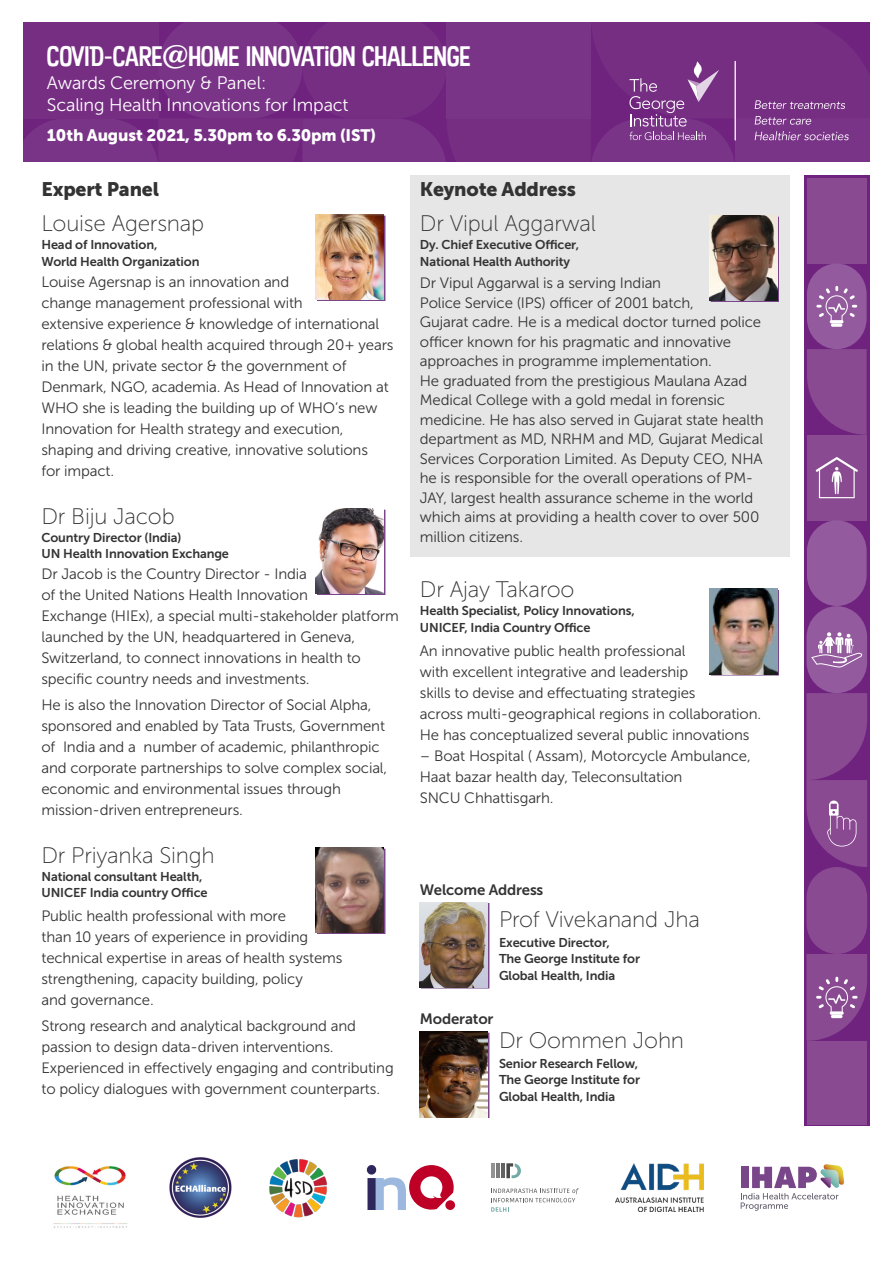
<style>
.page{position:relative;width:893px;height:1263px;background:#fff}
.page>*{position:absolute;margin:0;border:0;box-sizing:border-box;transform-origin:0 0}
.t1{font:27px "Kon Tiki JF Aloha";letter-spacing:-.01em;color:#fff}
.t2{font:22.5px "Museo Sans 100";letter-spacing:-.01em;color:#333}
.t3{font:19.5px "Museo Sans 900";letter-spacing:-.01em;color:#333}
.t4{font:18px/21.6px "Museo Sans 300";letter-spacing:-.01em;color:#fff}
.t5{font:16.5px "Museo Sans 900";letter-spacing:-.01em;color:#fff}
.t6{font:15px/21px "Museo Sans 300";letter-spacing:-.01em;color:#333}
.t7{font:15px "Museo Sans 700";letter-spacing:-.01em;color:#333}
.t8{font:12.75px/16.5px "Museo Sans 700";letter-spacing:-.01em;color:#333}
</style>
<div class="page">
<div style="left:410px;top:175px;width:379px;height:381px;background:#e6e6e6"></div>
<svg style="left:23px;top:22px;width:846px;height:140px;background:#783185"></svg>
<svg style="left:741px;top:1164px;width:103px;height:47px"></svg>
<img style="left:269px;top:1159px;width:58px;height:59px">
<svg style="left:367px;top:1165px;width:88px;height:45px"></svg>
<svg style="left:491px;top:1188px;width:88px;height:23px"></svg>
<hr style="left:491px;top:1164px;width:4px;height:14px;background:#939393">
<hr style="left:496px;top:1164px;width:4px;height:14px;background:#7c7c7c">
<hr style="left:501px;top:1164px;width:4px;height:14px;background:#636363">
<svg style="left:506px;top:1164px;width:15px;height:14px"></svg>
<img style="left:53px;top:1166px;width:75px;height:62px">
<img style="left:169px;top:1157px;width:63px;height:61px">
<img style="left:615px;top:1164px;width:89px;height:47px">
<div style="left:804px;top:175px;width:65px;height:869px;background:#6f237e"></div>
<div style="left:807px;top:178px;width:60px;height:86px;background:#894a92"></div>
<div style="left:807px;top:435px;width:60px;height:85px;background:#894a92"></div>
<svg style="left:813px;top:264px;width:54px;height:171px;background:#8d5297"></svg>
<svg style="left:816px;top:457px;width:42px;height:41px"></svg>
<div style="left:806px;top:867px;width:61px;height:87px;background:#894a92;border-radius:30px"></div>
<svg style="left:806px;top:954px;width:61px;height:87px"></svg>
<svg style="left:813px;top:520px;width:54px;height:347px;background:#8d5298"></svg>
<div style="left:804px;top:1041px;width:65px;height:84px;background:#6f237e"></div>
<div style="left:807px;top:1041px;width:60px;height:84px;background:#894a92"></div>
<img style="left:709px;top:215px;width:68px;height:42px">
<div style="left:421px;top:1033px;width:69px;height:85px;background:#794689"></div>
<img style="left:420px;top:1031px;width:68px;height:86px">
<img style="left:316px;top:214px;width:68px;height:43px">
<svg style="left:315px;top:257px;width:498px;height:749px"></svg>
<p class="t1" style="left:47px;top:40px;width:425px">COVID-CARE@HOME INNOVATION CHALLENGE</p>
<p class="t4" style="left:47px;top:73px;width:303px">Awards Ceremony &amp; Panel:<br>Scaling Health Innovations for Impact</p>
<p class="t5" style="left:47px;top:126px;width:331px">10th August 2021, 5.30pm to 6.30pm (IST)</p>
<p class="t3" style="left:41px;top:178px;width:119px">Expert Panel</p>
<p class="t3" style="left:420px;top:178px;width:158px">Keynote Address</p>
<p class="t2" style="left:41px;top:212px;width:164px">Louise Agersnap</p>
<p class="t8" style="left:41px;top:237px;width:160px">Head of Innovation,<br>World Health Organization</p>
<p class="t6" style="left:41px;top:271px;width:354px">Louise Agersnap is an innovation and<br>change management professional with<br>extensive experience &amp; knowledge of international relations &amp; global health acquired through 20+ years in the UN, private sector &amp; the government of Denmark, NGO, academia. As Head of Innovation at WHO she is leading the building up of WHO’s new Innovation for Health strategy and execution, shaping and driving creative, innovative solutions<br>for impact.</p>
<p class="t2" style="left:41px;top:504px;width:135px">Dr Biju Jacob</p>
<p class="t8" style="left:41px;top:529px;width:189px">Country Director (India)<br>UN Health Innovation Exchange</p>
<p class="t6" style="left:41px;top:564px;width:359px">Dr Jacob is the Country Director - India<br>of the United Nations Health Innovation<br>Exchange (HIEx), a special multi-stakeholder platform launched by the UN, headquartered in Geneva, Switzerland, to connect innovations in health to specific country needs and investments.</p>
<p class="t6" style="left:41px;top:694px;width:347px">He is also the Innovation Director of Social Alpha, sponsored and enabled by Tata Trusts, Government of India and a number of academic, philanthropic and corporate partnerships to solve complex social, economic and environmental issues through mission-driven entrepreneurs.</p>
<p class="t2" style="left:41px;top:843px;width:175px">Dr Priyanka Singh</p>
<p class="t8" style="left:41px;top:868px;width:168px">National consultant Health,<br>UNICEF India country Office</p>
<p class="t6" style="left:41px;top:906px;width:302px">Public health professional with more<br>than 10 years of experience in providing technical expertise in areas of health systems strengthening, capacity building, policy<br>and governance.</p>
<p class="t6" style="left:41px;top:1015px;width:354px">Strong research and analytical background and passion to design data-driven interventions.<br>Experienced in effectively engaging and contributing to policy dialogues with government counterparts.</p>
<p class="t2" style="left:420px;top:212px;width:178px">Dr Vipul Aggarwal</p>
<p class="t8" style="left:420px;top:237px;width:161px">Dy. Chief Executive Officer,<br>National Health Authority</p>
<p class="t6" style="left:420px;top:273px;width:345px;line-height:19.5px">Dr Vipul Aggarwal is a serving Indian<br>Police Service (IPS) officer of 2001 batch,<br>Gujarat cadre. He is a medical doctor turned police officer known for his pragmatic and innovative approaches in programme implementation.<br>He graduated from the prestigious Maulana Azad Medical College with a gold medal in forensic medicine. He has also served in Gujarat state health department as MD, NRHM and MD, Gujarat Medical Services Corporation Limited. As Deputy CEO, NHA he is responsible for the overall operations of PM-JAY, largest health assurance scheme in the world which aims at providing a health cover to over 500 million citizens.</p>
<p class="t2" style="left:420px;top:578px;width:156px">Dr Ajay Takaroo</p>
<p class="t8" style="left:420px;top:603px;width:216px">Health Specialist, Policy Innovations,<br>UNICEF, India Country Office</p>
<p class="t6" style="left:420px;top:640px;width:343px">An innovative public health professional<br>with excellent integrative and leadership<br>skills to devise and effectuating strategies<br>across multi-geographical regions in collaboration.<br>He has conceptualized several public innovations</p>
<p class="t6" style="left:420px;top:745px;width:332px">– Boat Hospital ( Assam), Motorcycle Ambulance,<br>Haat bazar health day, Teleconsultation<br>SNCU Chhattisgarh.</p>
<p class="t7" style="left:420px;top:881px;width:125px">Welcome Address</p>
<p class="t2" style="left:499px;top:908px;width:202px">Prof Vivekanand Jha</p>
<p class="t8" style="left:499px;top:934px;width:143px">Executive Director,<br>The George Institute for<br>Global Health, India</p>
<p class="t7" style="left:420px;top:1010px;width:75px">Moderator</p>
<p class="t2" style="left:499px;top:1029px;width:187px">Dr Oommen John</p>
<p class="t8" style="left:499px;top:1055px;width:143px">Senior Research Fellow,<br>The George Institute for<br>Global Health, India</p>
</div>
